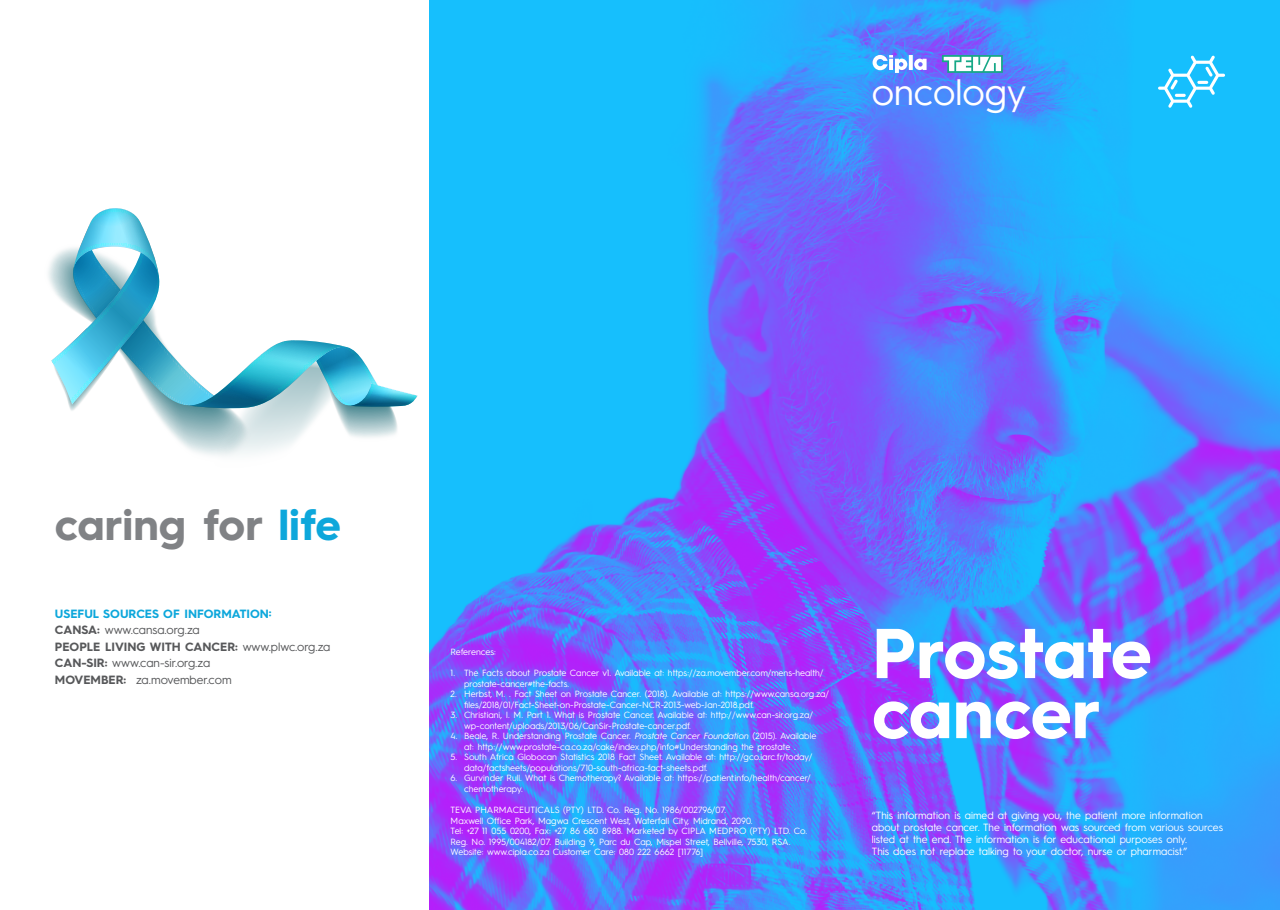
<style>
.page{position:relative;width:1280px;height:910px;background:#fff}
.page>*{position:absolute;margin:0;border:0;box-sizing:border-box;transform-origin:0 0}
.t1{font:700 70.5px/60px "Hurme Geometric Sans 3";letter-spacing:-.005em;color:#fff}
.t2{font:700 43.5px "Hurme Geometric Sans 3";color:#808285}
.t3{font:36.9px "Hurme Geometric Sans 3";color:#fff}
.t4{font:12px "Hurme Geometric Sans 3";color:#57585a}
.t5{font:700 12px "Hurme Geometric Sans 3";color:#57585a}
.t6{font:700 12px "Hurme Geometric Sans 3";color:#0da7db}
.t7{font:10.5px/12px "Hurme Geometric Sans 3";color:#fff}
.t8{font:9px/10.5px "Hurme Geometric Sans 3";color:#fff}
.s1{color:#0da7db}
.s2{font-weight:700}
.s3{font-weight:400}
.s4{font-style:italic}
</style>
<div class="page">
<img style="left:429px;top:0;width:850px;height:909px">
<svg style="left:1157px;top:55px;width:67px;height:53px"></svg>
<svg style="left:872px;top:55px;width:54px;height:18px"></svg>
<svg style="left:941px;top:55px;width:61px;height:18px"></svg>
<svg style="left:48px;top:208px;width:369px;height:248px"></svg>
<h3 class="t3" style="left:871px;top:66px;width:156px">oncology</h3>
<p class="t2" style="left:55px;top:493px;width:287px">caring for <span class="s1">life</span></p>
<p class="t6" style="left:55px;top:604px;width:218px">USEFUL SOURCES OF INFORMATION:</p>
<p class="t4" style="left:55px;top:621px;width:146px"><span class="s2">CANSA:</span> www.cansa.org.za</p>
<p class="t5" style="left:55px;top:637px;width:277px">PEOPLE LIVING WITH CANCER: <span class="s3">www.plwc.org.za</span></p>
<p class="t4" style="left:55px;top:654px;width:157px"><span class="s2">CAN-SIR:</span> www.can-sir.org.za</p>
<p class="t4" style="left:55px;top:670px;width:178px"><span class="s2">MOVEMBER:</span> za.movember.com</p>
<p class="t8" style="left:450px;top:646px;width:47px">References:</p>
<p class="t8" style="left:464px;top:667px;width:361px;text-indent:-14px">1. The Facts about Prostate Cancer v1. Available at: https://za.movember.com/mens-health/ prostate-cancer#the-facts.</p>
<p class="t8" style="left:464px;top:688px;width:367px;text-indent:-14px">2. Herbst, M. . Fact Sheet on Prostate Cancer. (2018). Available at: https://www.cansa.org.za/ files/2018/01/Fact-Sheet-on-Prostate-Cancer-NCR-2013-web-Jan-2018.pdf.</p>
<p class="t8" style="left:464px;top:709px;width:350px;text-indent:-14px">3. Christiani, I. M. Part 1. What is Prostate Cancer. Available at: http://www.can-sir.org.za/ wp-content/uploads/2013/06/CanSir-Prostate-cancer.pdf.</p>
<p class="t8" style="left:464px;top:730px;width:353px;text-indent:-14px">4. Beale, R. Understanding Prostate Cancer. <span class="s4">Prostate Cancer Foundation</span> (2015). Available at: http://www.prostate-ca.co.za/cake/index.php/info#Understanding the prostate .</p>
<p class="t8" style="left:464px;top:751px;width:350px;text-indent:-14px">5. South Africa Globocan Statistics 2018 Fact Sheet. Available at: http://gco.iarc.fr/today/ data/factsheets/populations/710-south-africa-fact-sheets.pdf.</p>
<p class="t8" style="left:464px;top:772px;width:348px;text-indent:-14px">6. Gurvinder Rull. What is Chemotherapy? Available at: https://patient.info/health/cancer/ chemotherapy.</p>
<p class="t8" style="left:450px;top:803px;width:277px">TEVA PHARMACEUTICALS (PTY) LTD. Co. Reg. No. 1986/002796/07.</p>
<p class="t8" style="left:450px;top:814px;width:303px">Maxwell Office Park, Magwa Crescent West, Waterfall City, Midrand, 2090.</p>
<p class="t8" style="left:450px;top:824px;width:358px">Tel: +27 11 055 0200, Fax: +27 86 680 8988. Marketed by CIPLA MEDPRO (PTY) LTD. Co.<br>Reg. No. 1995/004182/07. Building 9, Parc du Cap, Mispel Street, Bellville, 7530, RSA.<br>Website: www.cipla.co.za Customer Care: 080 222 6662 [11776]</p>
<p class="t1" style="left:871px;top:619px;width:281px">Prostate cancer</p>
<p class="t7" style="left:871px;top:808px;width:352px">“This information is aimed at giving you, the patient more information about prostate cancer. The information was sourced from various sources listed at the end. The information is for educational purposes only.<br>This does not replace talking to your doctor, nurse or pharmacist.”</p>
</div>
